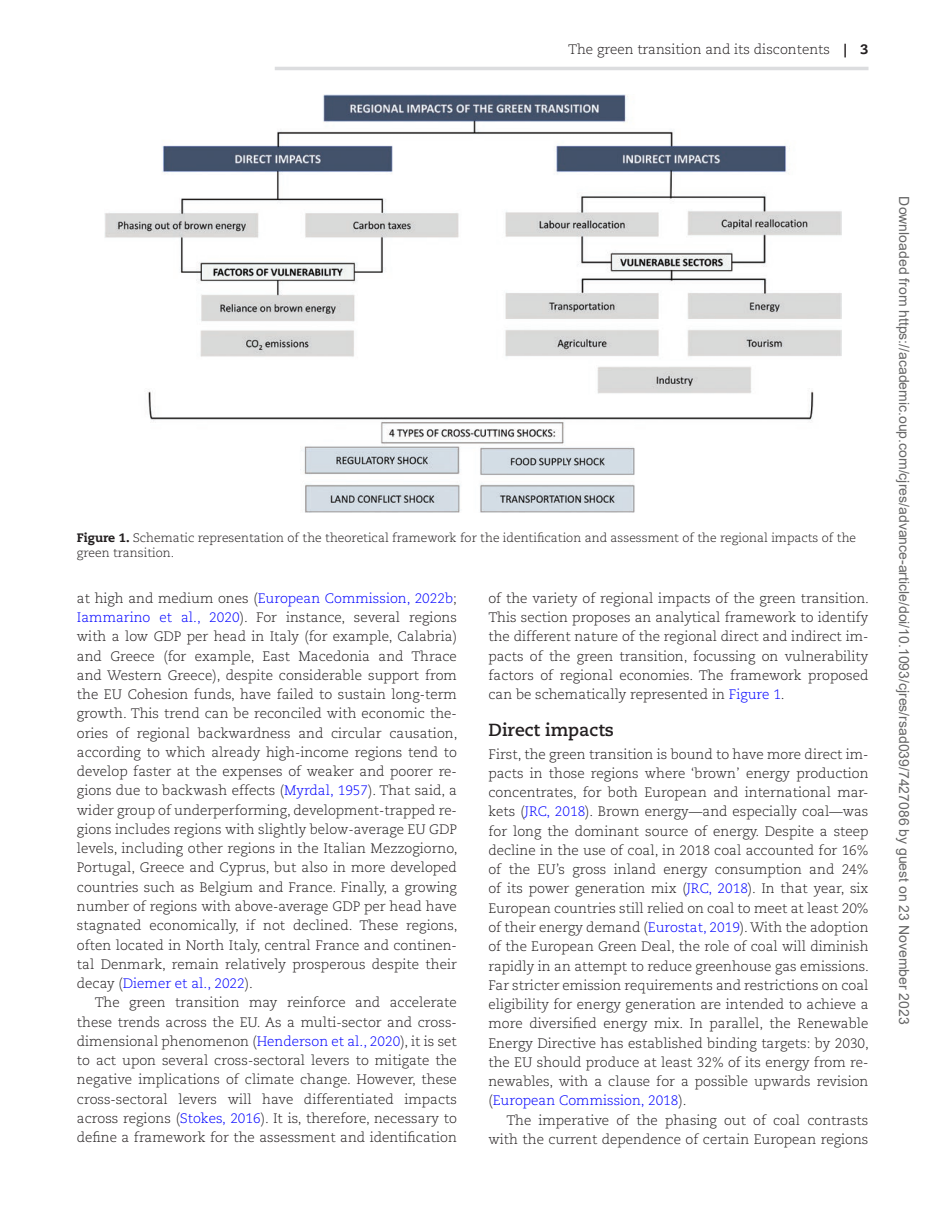
<style>
.page{position:relative;width:938px;height:1221px;background:#fff}
.page>*{position:absolute;margin:0;border:0;box-sizing:border-box;transform-origin:0 0}
.t1{font:700 17.5px "Caecilia LT Std";color:#231f20}
.t2{font:14px "Arial";color:#666}
.t3{font:300 13.65px/19.2px "Caecilia LT Std";color:#231f20;text-align:justify}
.t4{font:300 12.25px/15.8px "Caecilia LT Std";color:#231f20}
.s1{font-weight:800}
.s2{color:#00f}
</style>
<div class="page">
<hr style="left:275px;top:67px;width:593px;height:3px;background:#dcdddf">
<img style="left:104px;top:94px;width:737px;height:419px">
<p class="t3" style="left:568px;top:40px;width:302px">The green transition and its discontents <span class="s1">| 3</span></p>
<p class="t4" style="left:77px;top:529px;width:780px"><span class="s1">Figure 1.</span> Schematic representation of the theoretical framework for the identification and assessment of the regional impacts of the green transition.</p>
<p class="t3" style="left:77px;top:588px;width:382px">at high and medium ones (<span class="s2">European Commission, 2022b</span>; <span class="s2">Iammarino et al., 2020</span>). For instance, several regions with a low GDP per head in Italy (for example, Calabria) and Greece (for example, East Macedonia and Thrace and Western Greece), despite considerable support from the EU Cohesion funds, have failed to sustain long-term growth. This trend can be reconciled with economic the&shy;ories of regional backwardness and circular causation, according to which already high-income regions tend to develop faster at the expenses of weaker and poorer re&shy;gions due to backwash effects (<span class="s2">Myrdal, 1957</span>). That said, a wider group of underperforming, development-trapped re&shy;gions includes regions with slightly below-average EU GDP levels, including other regions in the Italian Mezzogiorno, Portugal, Greece and Cyprus, but also in more developed countries such as Belgium and France. Finally, a growing number of regions with above-average GDP per head have stagnated economically, if not declined. These regions, often located in North Italy, central France and continen&shy;tal Denmark, remain relatively prosperous despite their decay (<span class="s2">Diemer et al., 2022</span>).</p>
<p class="t3" style="left:77px;top:993px;width:381px;text-indent:18px">The green transition may reinforce and accelerate these trends across the EU. As a multi-sector and cross&shy;dimensional phenomenon (<span class="s2">Henderson et al., 2020</span>), it is set to act upon several cross-sectoral levers to mitigate the negative implications of climate change. However, these cross-sectoral levers will have differentiated impacts across regions (<span class="s2">Stokes, 2016</span>). It is, therefore, necessary to define a framework for the assessment and identification</p>
<p class="t3" style="left:488px;top:588px;width:382px">of the variety of regional impacts of the green transition.<br>This section proposes an analytical framework to identify the different nature of the regional direct and indirect im&shy;pacts of the green transition, focussing on vulnerability factors of regional economies. The framework proposed can be schematically represented in <span class="s2">Figure 1</span>.</p>
<p class="t1" style="left:488px;top:719px;width:127px">Direct impacts</p>
<p class="t3" style="left:488px;top:744px;width:382px">First, the green transition is bound to have more direct im&shy;pacts in those regions where ‘brown’ energy production concentrates, for both European and international mar&shy;kets (<span class="s2">JRC, 2018</span>). Brown energy—and especially coal—was for long the dominant source of energy. Despite a steep decline in the use of coal, in 2018 coal accounted for 16% of the EU’s gross inland energy consumption and 24% of its power generation mix (<span class="s2">JRC, 2018</span>). In that year, six European countries still relied on coal to meet at least 20% of their energy demand (<span class="s2">Eurostat, 2019</span>). With the adoption of the European Green Deal, the role of coal will diminish rapidly in an attempt to reduce greenhouse gas emissions.<br>Far stricter emission requirements and restrictions on coal eligibility for energy generation are intended to achieve a more diversified energy mix. In parallel, the Renewable Energy Directive has established binding targets: by 2030, the EU should produce at least 32% of its energy from re&shy;newables, with a clause for a possible upwards revision (<span class="s2">European Commission, 2018</span>).</p>
<p class="t3" style="left:488px;top:1110px;width:381px;text-align:right">The imperative of the phasing out of coal contrasts with the current dependence of certain European regions</p>
<p class="t2" style="left:909px;top:196px;width:829px;rotate:90deg">Downloaded from https://academic.oup.com/cjres/advance-article/doi/10.1093/cjres/rsad039/7427086 by guest on 23 November 2023</p>
</div>
